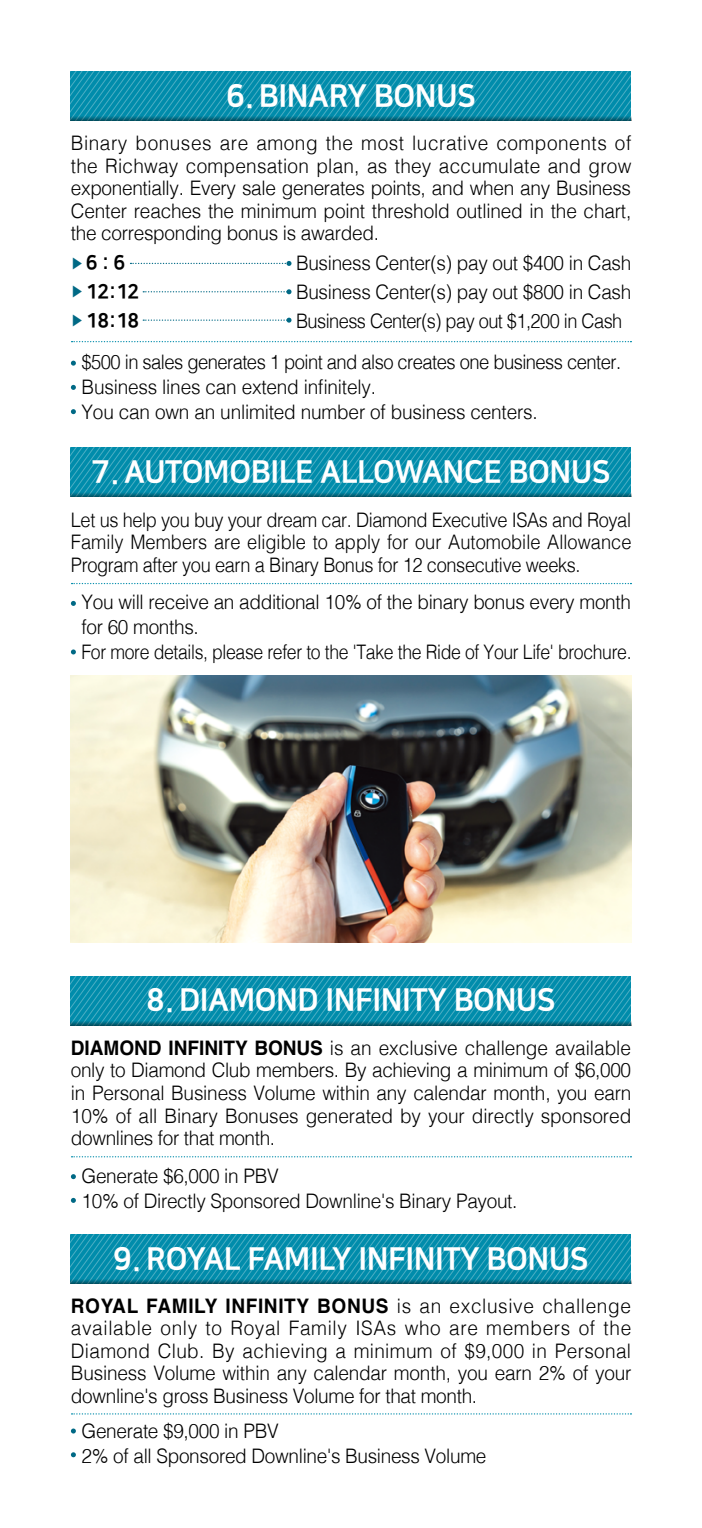
<style>
.page{position:relative;width:702px;height:1528px;background:#fff}
.page>*{position:absolute;margin:0;border:0;box-sizing:border-box;transform-origin:0 0}
.t1{font:31.25px "Nanum Square EB";letter-spacing:-.015em;color:#fff}
.t2{font:300 20px/22.5px "Helvetica";letter-spacing:-.015em;color:#000;scale:.95 1}
.t3{font:300 20px/22.5px "Helvetica";letter-spacing:-.015em;color:#000;text-align:right;scale:.91 1}
.t4{font:20px "Nanum Square EB";letter-spacing:-.015em;color:#000;scale:.95 1}
.s1{font-family:"Nanum Gothic";font-weight:700;font-size:15px;color:#006985}
.s2{font-weight:700}
</style>
<div class="page">
<svg style="left:71px;top:71px;width:560px;height:28px;background:#0f92af"></svg>
<svg style="left:71px;top:99px;width:560px;height:21px;background:#0e8da9"></svg>
<svg style="left:71px;top:447px;width:560px;height:28px;background:#0f92af"></svg>
<svg style="left:71px;top:475px;width:560px;height:22px;background:#0e8ba7"></svg>
<svg style="left:71px;top:976px;width:560px;height:27px;background:#0f92af"></svg>
<svg style="left:71px;top:1003px;width:560px;height:22px;background:#0e8da9"></svg>
<svg style="left:71px;top:341px;width:560px;height:1px"></svg>
<svg style="left:71px;top:583px;width:560px;height:1px"></svg>
<svg style="left:71px;top:1156px;width:560px;height:1px"></svg>
<svg style="left:130px;top:261px;width:161px;height:5px"></svg>
<svg style="left:143px;top:289px;width:148px;height:5px"></svg>
<svg style="left:143px;top:317px;width:148px;height:5px"></svg>
<svg style="left:71px;top:360px;width:5px;height:5px"></svg>
<svg style="left:71px;top:601px;width:5px;height:5px"></svg>
<svg style="left:71px;top:1174px;width:5px;height:5px"></svg>
<svg style="left:71px;top:385px;width:5px;height:5px"></svg>
<svg style="left:71px;top:649px;width:5px;height:5px"></svg>
<svg style="left:71px;top:1197px;width:5px;height:5px"></svg>
<svg style="left:71px;top:1234px;width:560px;height:28px;background:#0f92af"></svg>
<svg style="left:71px;top:1262px;width:560px;height:21px;background:#0f8da9"></svg>
<svg style="left:71px;top:1413px;width:560px;height:1px"></svg>
<svg style="left:71px;top:1428px;width:5px;height:5px"></svg>
<svg style="left:71px;top:1452px;width:5px;height:4px"></svg>
<svg style="left:71px;top:409px;width:5px;height:5px"></svg>
<img style="left:71px;top:675px;width:560px;height:267px">
<h1 class="t1" style="left:226px;top:79px;width:251px">6. BINARY BONUS</h1>
<p class="t2" style="left:71px;top:130px;width:591px;text-align:justify">Binary bonuses are among the most lucrative components of the Richway compensation plan, as they accumulate and grow exponentially. Every sale generates points, and when any Business Center reaches the minimum point threshold outlined in the chart, the corresponding bonus is awarded.</p>
<p class="t4" style="left:71px;top:252px;width:59px"><span class="s1">▶</span> 6 : 6</p>
<p class="t2" style="left:296px;top:250px;width:354px">Business Center(s) pay out $400 in Cash</p>
<p class="t4" style="left:71px;top:281px;width:74px"><span class="s1">▶</span> 12:12</p>
<p class="t2" style="left:296px;top:279px;width:354px">Business Center(s) pay out $800 in Cash</p>
<p class="t4" style="left:71px;top:309px;width:74px"><span class="s1">▶</span> 18:18</p>
<p class="t3" style="left:81px;top:298px;width:595px;line-height:41.2px">Business Center(s) pay out $1,200 in Cash<br>$500 in sales generates 1 point and also creates one business center.</p>
<p class="t2" style="left:81px;top:373px;width:481px;line-height:25px">Business lines can extend infinitely.<br>You can own an unlimited number of business centers.</p>
<h1 class="t1" style="left:91px;top:455px;width:521px">7. AUTOMOBILE ALLOWANCE BONUS</h1>
<p class="t3" style="left:71px;top:506px;width:617px;text-align:justify">Let us help you buy your dream car. Diamond Executive ISAs and Royal Family Members are eligible to apply for our Automobile Allowance Program after you earn a Binary Bonus for 12 consecutive weeks.</p>
<p class="t2" style="left:81px;top:588px;width:580px;line-height:25px">You will receive an additional 10% of the binary bonus every month for 60 months.<br>For more details, please refer to the 'Take the Ride of Your Life' brochure.</p>
<h1 class="t1" style="left:146px;top:983px;width:411px">8. DIAMOND INFINITY BONUS</h1>
<p class="t2" style="left:71px;top:1035px;width:591px;text-align:justify"><span class="s2">DIAMOND INFINITY BONUS</span> is an exclusive challenge available only to Diamond Club members. By achieving a minimum of $6,000 in Personal Business Volume within any calendar month, you earn 10% of all Binary Bonuses generated by your directly sponsored downlines for that month.</p>
<p class="t2" style="left:81px;top:1161px;width:460px;line-height:25px">Generate $6,000 in PBV<br>10% of Directly Sponsored Downline's Binary Payout.</p>
<h1 class="t1" style="left:113px;top:1241px;width:477px">9. ROYAL FAMILY INFINITY BONUS</h1>
<p class="t2" style="left:71px;top:1292px;width:591px;text-align:justify"><span class="s2">ROYAL FAMILY INFINITY BONUS</span> is an exclusive challenge available only to Royal Family ISAs who are members of the Diamond Club. By achieving a minimum of $9,000 in Personal Business Volume within any calendar month, you earn 2% of your downline's gross Business Volume for that month.</p>
<p class="t2" style="left:81px;top:1416px;width:427px;line-height:25px">Generate $9,000 in PBV<br>2% of all Sponsored Downline's Business Volume</p>
</div>
